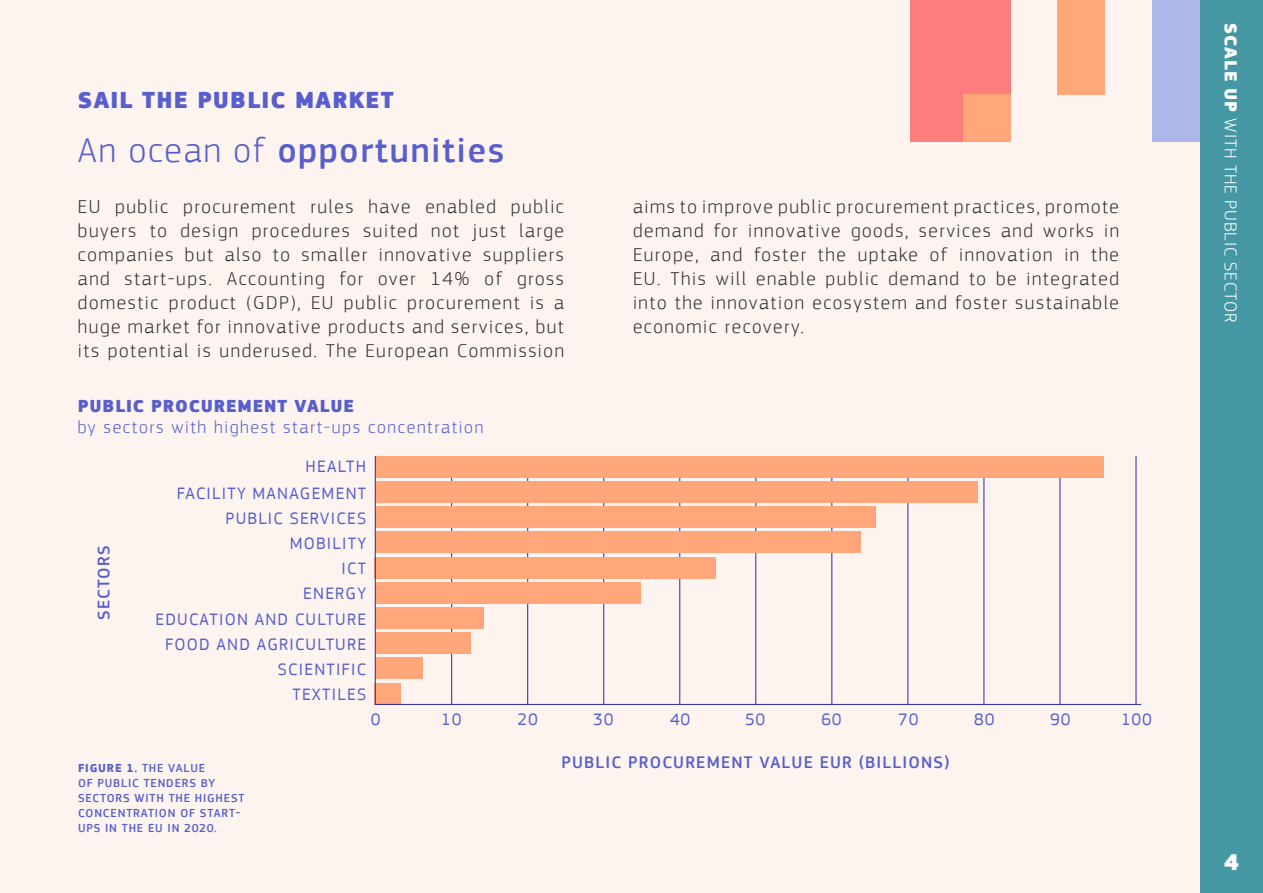
<style>
.page{position:relative;width:1263px;height:893px;background:#fff}
.page>*{position:absolute;margin:0;border:0;box-sizing:border-box;transform-origin:0 0}
.t1{font:500 36px "EC Square Sans Pro";letter-spacing:.05em;color:#585fcc}
.t2{font:900 24px "EC Square Sans Pro";letter-spacing:.05em;color:#585fcc}
.t3{font:900 24px "EC Square Sans Pro";color:#fff}
.t4{font:300 19.5px/24px "EC Square Sans Pro";letter-spacing:.08em;color:#333;text-align:justify}
.t5{font:300 18px "EC Square Sans Pro";letter-spacing:.09em;color:#585fcc}
.t6{font:300 18px "EC Square Sans Pro";letter-spacing:.05em;color:#fff}
.t7{font:900 18px "EC Square Sans Pro";letter-spacing:.05em;color:#585fcc}
.t8{font:17.4px/25.3px "EC Square Sans Pro";letter-spacing:.07em;color:#585fcc;text-align:right}
.t9{font:500 17.4px "EC Square Sans Pro";letter-spacing:.07em;color:#585fcc}
.t10{font:500 12px/15px "EC Square Sans Pro";letter-spacing:.07em;color:#585fcc}
.s1{font-weight:300}
.s2{font-weight:700}
.s3{font-weight:900}
</style>
<div class="page">
<div style="left:0;top:0;width:1200px;height:893px;background:#fdf3ef"></div>
<div style="left:1200px;top:0;width:63px;height:893px;background:#4598a3"></div>
<div style="left:910px;top:0;width:101px;height:142px;background:#ff7d7d"></div>
<div style="left:963px;top:94px;width:48px;height:48px;background:#ffa77b"></div>
<div style="left:1153px;top:0;width:47px;height:142px;background:#acb8ea"></div>
<div style="left:1058px;top:0;width:47px;height:94px;background:#ffa77b"></div>
<hr style="left:451px;top:456px;width:1px;height:248px;background:#2929a6">
<hr style="left:527px;top:456px;width:1px;height:248px;background:#2929a6">
<hr style="left:603px;top:456px;width:1px;height:248px;background:#2929a6">
<hr style="left:679px;top:456px;width:1px;height:248px;background:#2929a6">
<hr style="left:755px;top:456px;width:1px;height:248px;background:#2929a6">
<hr style="left:831px;top:456px;width:1px;height:248px;background:#2929a6">
<hr style="left:907px;top:456px;width:1px;height:248px;background:#2929a6">
<hr style="left:983px;top:456px;width:1px;height:248px;background:#2929a6">
<hr style="left:1059px;top:456px;width:1px;height:248px;background:#2929a6">
<hr style="left:1136px;top:456px;width:1px;height:248px;background:#2929a6">
<div style="left:375px;top:456px;width:728px;height:22px;background:#ffa77b"></div>
<div style="left:375px;top:481px;width:603px;height:22px;background:#ffa77b"></div>
<div style="left:375px;top:506px;width:500px;height:22px;background:#ffa77b"></div>
<div style="left:375px;top:532px;width:486px;height:21px;background:#ffa77b"></div>
<div style="left:375px;top:557px;width:341px;height:21px;background:#ffa77b"></div>
<div style="left:375px;top:582px;width:266px;height:22px;background:#ffa77b"></div>
<div style="left:375px;top:607px;width:108px;height:22px;background:#ffa77b"></div>
<div style="left:375px;top:632px;width:95px;height:22px;background:#ffa77b"></div>
<div style="left:375px;top:657px;width:48px;height:22px;background:#ffa77b"></div>
<div style="left:375px;top:683px;width:26px;height:21px;background:#ffa77b"></div>
<hr style="left:375px;top:456px;width:1px;height:248px;background:#2929a6">
<hr style="left:375px;top:704px;width:766px;height:1px;background:#2929a6">
<p class="t2" style="left:78px;top:85px;width:317px">SAIL THE PUBLIC MARKET</p>
<h1 class="t1" style="left:78px;top:129px;width:428px"><span class="s1">An ocean of</span> opportunities</h1>
<p class="t4" style="left:78px;top:194px;width:488px">EU public procurement rules have enabled public buyers to design procedures suited not just large companies but also to smaller innovative suppliers and start-ups. Accounting for over 14% of gross domestic product (GDP), EU public procurement is a huge market for innovative products and services, but its potential is underused. The European Commission</p>
<p class="t7" style="left:78px;top:395px;width:277px">PUBLIC PROCUREMENT VALUE</p>
<p class="t5" style="left:78px;top:417px;width:407px">by sectors with highest start-ups concentration</p>
<p class="t9" style="left:94px;top:620px;width:76px;rotate:-90deg">SECTORS</p>
<p class="t8" style="left:155px;top:454px;width:212px">HEALTH<br>FACILITY MANAGEMENT<br>PUBLIC SERVICES<br>MOBILITY<br>ICT<br>ENERGY<br>EDUCATION AND CULTURE<br>FOOD AND AGRICULTURE<br>SCIENTIFIC<br>TEXTILES</p>
<p class="t4" style="left:633px;top:194px;width:488px">aims to improve public procurement practices, promote demand for innovative goods, services and works in Europe, and foster the uptake of innovation in the EU. This will enable public demand to be integrated into the innovation ecosystem and foster sustainable economic recovery.</p>
<p class="t10" style="left:78px;top:760px;width:168px"><span class="s2">FIGURE 1.</span> THE VALUE<br>OF PUBLIC TENDERS BY<br>SECTORS WITH THE HIGHEST<br>CONCENTRATION OF START-<br>UPS IN THE EU IN 2020.</p>
<p class="t8" style="left:821px;top:707px;width:22px">60</p>
<p class="t8" style="left:898px;top:707px;width:22px">70</p>
<p class="t8" style="left:974px;top:707px;width:22px">80</p>
<p class="t8" style="left:1050px;top:707px;width:22px">90</p>
<p class="t8" style="left:1121px;top:707px;width:32px">100</p>
<p class="t8" style="left:371px;top:707px;width:11px">0</p>
<p class="t8" style="left:441px;top:707px;width:22px">10</p>
<p class="t8" style="left:518px;top:707px;width:22px">20</p>
<p class="t8" style="left:593px;top:707px;width:22px">30</p>
<p class="t8" style="left:670px;top:707px;width:22px">40</p>
<p class="t8" style="left:745px;top:707px;width:22px">50</p>
<p class="t9" style="left:562px;top:752px;width:389px">PUBLIC PROCUREMENT VALUE EUR (BILLIONS)</p>
<p class="t6" style="left:1241px;top:23px;width:300px;rotate:90deg"><span class="s3">SCALE UP</span> WITH THE PUBLIC SECTOR</p>
<p class="t3" style="left:1224px;top:847px;width:16px">4</p>
</div>
